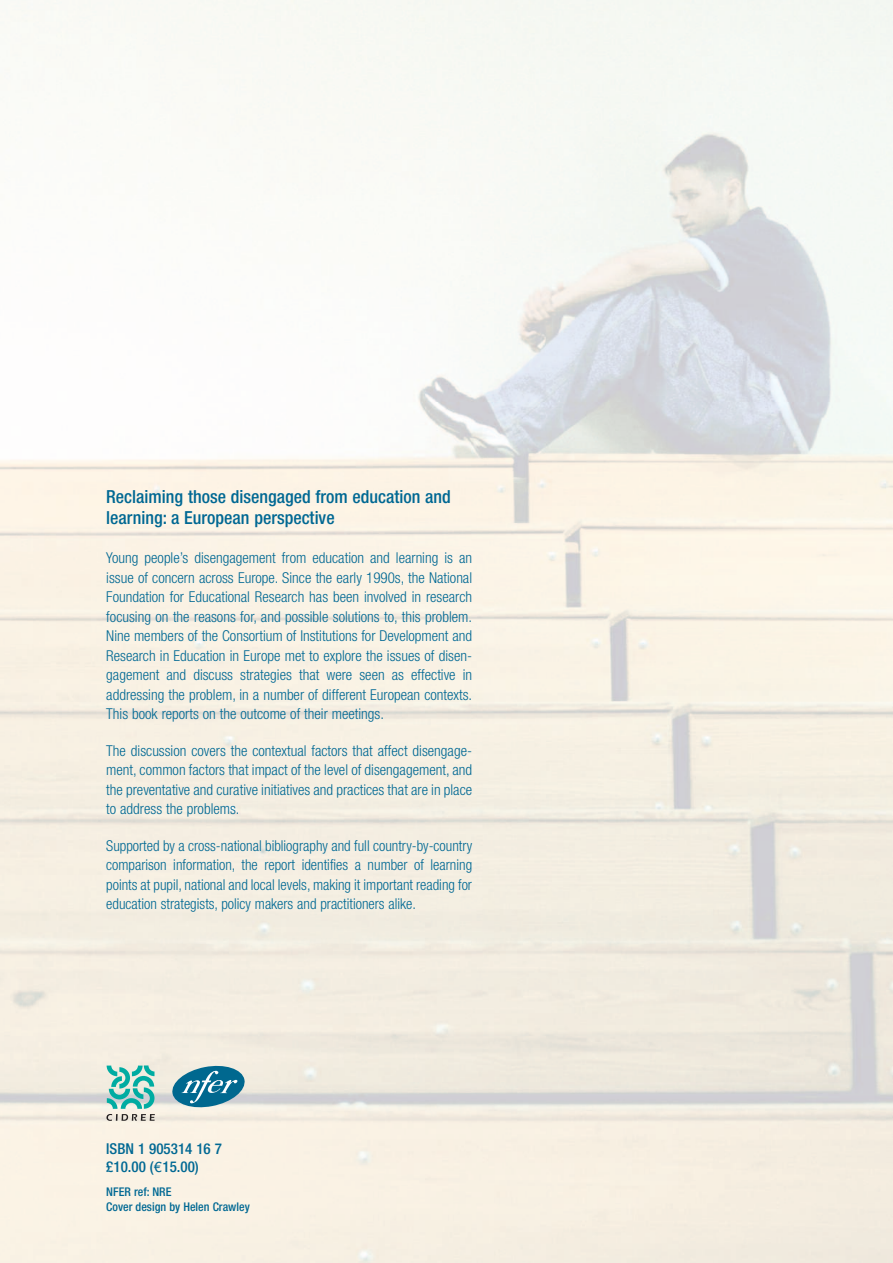
<style>
.page{position:relative;width:893px;height:1263px;background:#fff}
.page>*{position:absolute;margin:0;border:0;box-sizing:border-box;transform-origin:0 0}
.t1{font:500 condensed 18px/21.6px "Helvetica Neue";color:#006893}
.t2{font:300 condensed 15px/19.5px "Helvetica Neue";color:#006893;text-align:justify}
.t3{font:500 condensed 15px/18px "Helvetica Neue";color:#006893}
.t4{font:500 condensed 12px/15px "Helvetica Neue";color:#006893}
.s1{font-weight:400;font-stretch:normal;font-size:14.25px}
</style>
<div class="page">
<svg style="left:171px;top:1065px;width:74px;height:43px;background:#5d9bb1"></svg>
<svg style="left:106px;top:1065px;width:49px;height:56px;background:#90cac1"></svg>
<p class="t1" style="left:106px;top:487px;width:346px">Reclaiming those disengaged from education and learning: a European perspective</p>
<p class="t2" style="left:106px;top:549px;width:367px">Young people’s disengagement from education and learning is an issue of concern across Europe. Since the early 1990s, the National Foundation for Educational Research has been involved in research focusing on the reasons for, and possible solutions to, this problem.<br>Nine members of the Consortium of Institutions for Development and Research in Education in Europe met to explore the issues of disen&shy;gagement and discuss strategies that were seen as effective in addressing the problem, in a number of different European contexts.<br>This book reports on the outcome of their meetings.</p>
<p class="t2" style="left:106px;top:742px;width:367px">The discussion covers the contextual factors that affect disengage&shy;ment, common factors that impact of the level of disengagement, and the preventative and curative initiatives and practices that are in place to address the problems.</p>
<p class="t2" style="left:106px;top:837px;width:367px">Supported by a cross-national bibliography and full country-by-country comparison information, the report identifies a number of learning points at pupil, national and local levels, making it important reading for education strategists, policy makers and practitioners alike.</p>
<p class="t3" style="left:106px;top:1141px;width:117px">ISBN 1 905314 16 7 £10.00 (<span class="s1">€</span>15.00)</p>
<p class="t4" style="left:106px;top:1185px;width:145px">NFER ref: NRE<br>Cover design by Helen Crawley</p>
</div>
